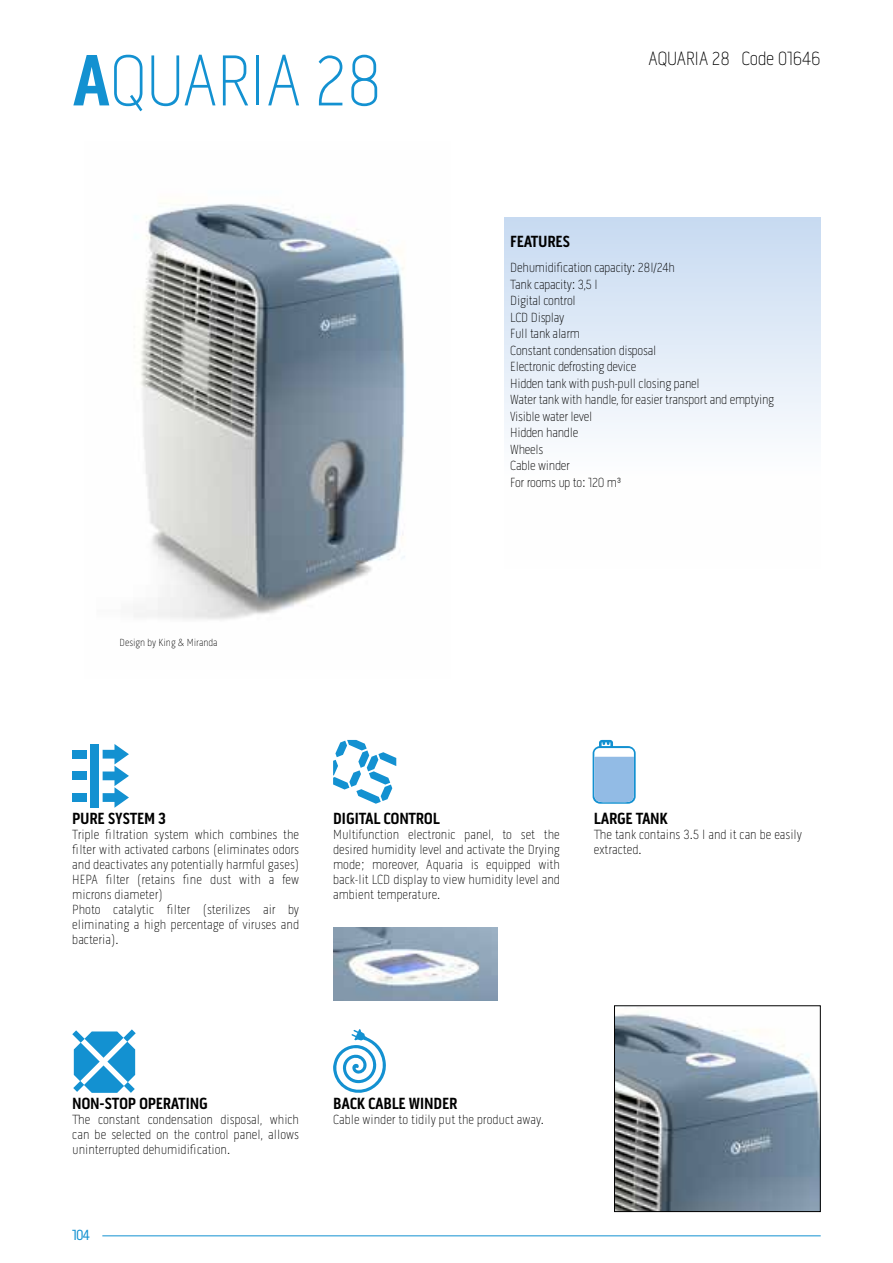
<style>
.page{position:relative;width:893px;height:1263px;background:#fff}
.page>*{position:absolute;margin:0;border:0;box-sizing:border-box;transform-origin:0 0}
.t1{font:100 73.5px "Pill Gothic 300 mg";letter-spacing:-.02em;color:#1391d1}
.t2{font:100 19.5px "Pill Gothic 300 mg";letter-spacing:-.02em;color:#000}
.t3{font:700 16.5px "Pill Gothic 300 mg";letter-spacing:-.02em;color:#000}
.t4{font:15px "Pill Gothic 300 mg";color:#1391d1}
.t5{font:100 13.5px/15px "Pill Gothic 300 mg";color:#000}
.t6{font:100 13.5px/16.5px "Pill Gothic 300 mg";letter-spacing:-.02em;color:#000}
.t7{font:100 10.5px "Pill Gothic 300 mg";color:#000}
.s1{font-weight:700}
</style>
<div class="page">
<hr style="left:102px;top:1235px;width:719px;height:1px;background:#1391d1">
<img style="left:134px;top:204px;width:272px;height:416px">
<img style="left:616px;top:1013px;width:203px;height:197px">
<div style="left:614px;top:1005px;width:207px;height:207px;border:1px solid #000"></div>
<div style="left:504px;top:217px;width:317px;height:352px;background:linear-gradient(to bottom,#cadcf2,#fff)"></div>
<svg style="left:103px;top:744px;width:26px;height:64px"></svg>
<div style="left:72px;top:750px;width:15px;height:8px;background:#1391d1"></div>
<div style="left:72px;top:771px;width:15px;height:9px;background:#1391d1"></div>
<div style="left:72px;top:793px;width:15px;height:9px;background:#1391d1"></div>
<div style="left:90px;top:744px;width:9px;height:64px;background:#1391d1"></div>
<img style="left:333px;top:928px;width:164px;height:73px">
<svg style="left:333px;top:740px;width:63px;height:64px"></svg>
<svg style="left:72px;top:1029px;width:64px;height:64px"></svg>
<svg style="left:333px;top:1029px;width:53px;height:64px"></svg>
<svg style="left:593px;top:740px;width:43px;height:64px"></svg>
<h1 class="t1" style="left:72px;top:38px;width:313px"><span class="s1">A</span>QUARIA 28</h1>
<h2 class="t2" style="left:649px;top:48px;width:174px">AQUARIA 28 Code 01646</h2>
<p class="t7" style="left:119px;top:637px;width:100px">Design by King &amp; Miranda</p>
<p class="t3" style="left:510px;top:232px;width:61px">FEATURES</p>
<p class="t6" style="left:510px;top:260px;width:265px">Dehumidification capacity: 28l/24h<br>Tank capacity: 3,5 l<br>Digital control<br>LCD Display<br>Full tank alarm<br>Constant condensation disposal<br>Electronic defrosting device<br>Hidden tank with push-pull closing panel<br>Water tank with handle, for easier transport and emptying<br>Visible water level<br>Hidden handle<br>Wheels<br>Cable winder<br>For rooms up to: 120 m³</p>
<p class="t3" style="left:72px;top:809px;width:95px">PURE SYSTEM 3</p>
<p class="t5" style="left:72px;top:827px;width:228px">Triple filtration system which combines the filter with activated carbons (eliminates odors and deactivates any potentially harmful gases)<br>HEPA filter (retains fine dust with a few microns diameter)<br>Photo catalytic filter (sterilizes air by eliminating a high percentage of viruses and bacteria).</p>
<p class="t3" style="left:333px;top:809px;width:108px">DIGITAL CONTROL</p>
<p class="t5" style="left:333px;top:827px;width:228px;text-align:justify">Multifunction electronic panel, to set the desired humidity level and activate the Drying mode; moreover, Aquaria is equipped with back-lit LCD display to view humidity level and ambient temperature.</p>
<p class="t3" style="left:594px;top:809px;width:76px">LARGE TANK</p>
<p class="t5" style="left:594px;top:827px;width:210px">The tank contains 3.5 l and it can be easily extracted.</p>
<p class="t3" style="left:72px;top:1094px;width:137px">NON-STOP OPERATING</p>
<p class="t5" style="left:72px;top:1112px;width:228px;text-align:justify">The constant condensation disposal, which can be selected on the control panel, allows uninterrupted dehumidification.</p>
<p class="t4" style="left:72px;top:1226px;width:19px">104</p>
<p class="t3" style="left:333px;top:1094px;width:126px">BACK CABLE WINDER</p>
<p class="t5" style="left:333px;top:1112px;width:212px">Cable winder to tidily put the product away.</p>
</div>
